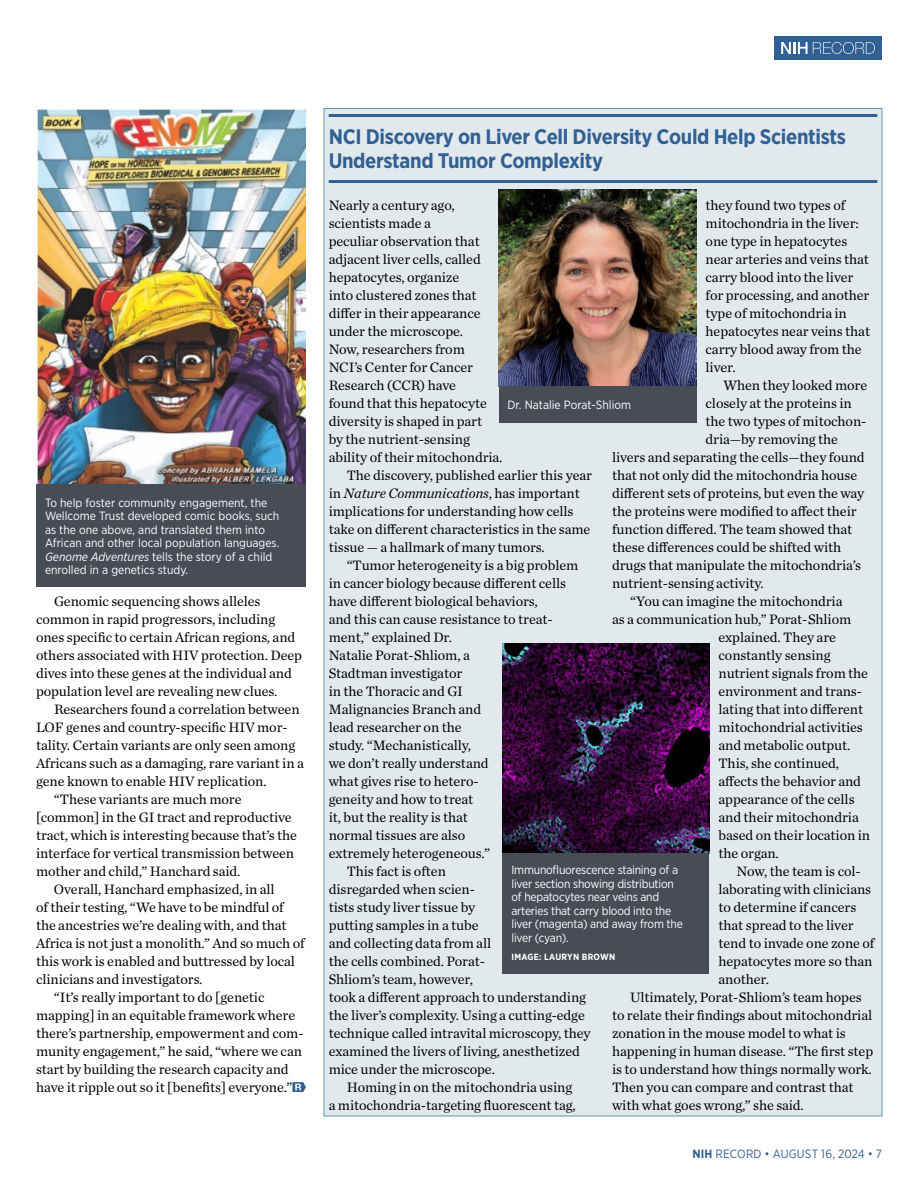
<style>
.page{position:relative;width:918px;height:1188px;background:#fff}
.page>*{position:absolute;margin:0;border:0;box-sizing:border-box;transform-origin:0 0}
.Head_1_Line_Rules_without_byline{font:700 21px/24px "Gotham Narrow";letter-spacing:-.015em;color:#316094}
.Body_1{font:14.25px/18px "Chronicle Text G1";letter-spacing:-.005em;color:#000}
.Body_1_paragraph_1{font:14.25px/18px "Chronicle Text G1";letter-spacing:-.005em;color:#000}
.Photo_caption_reverse{font:12px/13.5px "Gotham Narrow";letter-spacing:-.01em;color:#fff}
.t1{font:12px "Gotham Narrow";letter-spacing:.015em;color:#316094}
.Photo_credit_reverse{font:700 9px "Gotham Narrow";letter-spacing:.03em;color:#fff}
.s1{font-style:italic}
.s2{font-weight:700}
</style>
<div class="page">
<div style="left:774px;top:36px;width:108px;height:24px;background:#316094"></div>
<svg style="left:781px;top:42px;width:94px;height:12px"></svg>
<div style="left:324px;top:109px;width:558px;height:1007px;background:#e2e9ed"></div>
<hr style="left:329px;top:114px;width:548px;height:3px;background:#316094">
<hr style="left:329px;top:180px;width:548px;height:3px;background:#316094">
<img style="left:36px;top:108px;width:270px;height:376px">
<div style="left:36px;top:484px;width:270px;height:103px;background:#474c55"></div>
<svg style="left:292px;top:1082px;width:14px;height:10px"></svg>
<img style="left:499px;top:190px;width:198px;height:196px">
<img style="left:502px;top:644px;width:208px;height:209px">
<div style="left:499px;top:386px;width:198px;height:36px;background:#474c55"></div>
<div style="left:502px;top:853px;width:208px;height:121px;background:#474c55"></div>
<p class="Photo_caption_reverse" style="left:45px;top:495px;width:236px">To help foster community engagement, the Wellcome Trust developed comic books, such as the one above, and translated them into African and other local population languages.<br><span class="s1">Genome Adventures</span> tells the story of a child enrolled in a genetics study.</p>
<p class="Body_1" style="left:36px;top:591px;width:268px;text-indent:18px">Genomic sequencing shows alleles common in rapid progressors, including ones specific to certain African regions, and others associated with HIV protection. Deep dives into these genes at the individual and population level are revealing new clues.</p>
<p class="Body_1" style="left:36px;top:699px;width:269px;text-indent:18px">Researchers found a correlation between LOF genes and country-specific HIV mor&shy;tality. Certain variants are only seen among Africans such as a damaging, rare variant in a gene known to enable HIV replication.</p>
<p class="Body_1" style="left:36px;top:789px;width:263px;text-indent:18px">“These variants are much more [common] in the GI tract and reproductive tract, which is interesting because that’s the interface for vertical transmission between mother and child,” Hanchard said.</p>
<p class="Body_1" style="left:36px;top:879px;width:270px;text-indent:18px">Overall, Hanchard emphasized, in all<br>of their testing, “We have to be mindful of the ancestries we’re dealing with, and that Africa is not just a monolith.” And so much of this work is enabled and buttressed by local clinicians and investigators.</p>
<p class="Body_1" style="left:36px;top:987px;width:269px;text-indent:18px">“It’s really important to do [genetic mapping] in an equitable framework where there’s partnership, empowerment and com&shy;munity engagement,” he said, “where we can start by building the research capacity and have it ripple out so it [benefits] everyone.”</p>
<p class="Head_1_Line_Rules_without_byline" style="left:329px;top:124px;width:519px">NCI Discovery on Liver Cell Diversity Could Help Scientists<br>Understand Tumor Complexity</p>
<p class="Body_1_paragraph_1" style="left:329px;top:195px;width:175px">Nearly a century ago, scientists made a<br>peculiar observation that adjacent liver cells, called hepatocytes, organize<br>into clustered zones that differ in their appearance under the microscope.<br>Now, researchers from<br>NCI’s Center for Cancer<br>Research (CCR) have<br>found that this hepatocyte diversity is shaped in part<br>by the nutrient-sensing ability of their mitochondria.</p>
<p class="Body_1" style="left:329px;top:465px;width:265px;text-indent:18px">The discovery, published earlier this year in <span class="s1">Nature Communications</span>, has important implications for understanding how cells take on different characteristics in the same tissue — a hallmark of many tumors.</p>
<p class="Body_1" style="left:329px;top:555px;width:251px;text-indent:18px">“Tumor heterogeneity is a big problem in cancer biology because different cells have different biological behaviors,<br>and this can cause resistance to treat&shy;ment,” explained Dr.<br>Natalie Porat-Shliom, a<br>Stadtman investigator<br>in the Thoracic and GI<br>Malignancies Branch and<br>lead researcher on the<br>study. “Mechanistically,<br>we don’t really understand<br>what gives rise to hetero-<br>geneity and how to treat<br>it, but the reality is that<br>normal tissues are also<br>extremely heterogeneous.”</p>
<p class="Body_1" style="left:329px;top:861px;width:264px;text-indent:18px">This fact is often<br>disregarded when scien-<br>tists study liver tissue by<br>putting samples in a tube<br>and collecting data from all<br>the cells combined. Porat-<br>Shliom’s team, however,<br>took a different approach to understanding the liver’s complexity. Using a cutting-edge technique called intravital microscopy, they examined the livers of living, anesthetized mice under the microscope.</p>
<p class="Body_1" style="left:329px;top:1077px;width:249px;text-align:right">Homing in on the mitochondria using<br>a mitochondria-targeting fluorescent tag,</p>
<p class="Body_1" style="left:706px;top:195px;width:166px">they found two types of mitochondria in the liver: one type in hepatocytes near arteries and veins that carry blood into the liver for processing, and another type of mitochondria in hepatocytes near veins that carry blood away from the liver.</p>
<p class="Body_1" style="left:724px;top:375px;width:145px">When they looked more</p>
<p class="Body_1" style="left:706px;top:393px;width:148px">closely at the proteins in</p>
<p class="Body_1" style="left:706px;top:411px;width:162px">the two types of mitochon-</p>
<p class="Body_1" style="left:706px;top:429px;width:134px">dria—by removing the</p>
<p class="Body_1" style="left:612px;top:447px;width:254px">livers and separating the cells—they found</p>
<p class="Body_1" style="left:612px;top:465px;width:247px">that not only did the mitochondria house</p>
<p class="Body_1" style="left:612px;top:483px;width:254px">different sets of proteins, but even the way</p>
<p class="Body_1" style="left:612px;top:501px;width:246px">the proteins were modified to affect their</p>
<p class="Body_1" style="left:612px;top:519px;width:242px">function differed. The team showed that</p>
<p class="Body_1" style="left:612px;top:537px;width:231px">these differences could be shifted with</p>
<p class="Body_1" style="left:612px;top:555px;width:251px">drugs that manipulate the mitochondria’s</p>
<p class="Body_1" style="left:612px;top:573px;width:153px">nutrient-sensing activity.</p>
<p class="Body_1" style="left:630px;top:591px;width:214px">“You can imagine the mitochondria</p>
<p class="Body_1" style="left:612px;top:609px;width:241px">as a communication hub,” Porat-Shliom</p>
<p class="Body_1" style="left:719px;top:627px;width:119px">explained. They are</p>
<p class="Body_1" style="left:719px;top:645px;width:114px">constantly sensing</p>
<p class="Body_1" style="left:719px;top:663px;width:151px">nutrient signals from the</p>
<p class="Body_1" style="left:719px;top:681px;width:145px">environment and trans-</p>
<p class="Body_1" style="left:719px;top:699px;width:146px">lating that into different</p>
<p class="Body_1" style="left:719px;top:717px;width:146px">mitochondrial activities</p>
<p class="Body_1" style="left:719px;top:735px;width:134px">and metabolic output.</p>
<p class="Body_1" style="left:719px;top:753px;width:122px">This, she continued,</p>
<p class="Body_1" style="left:719px;top:771px;width:144px">affects the behavior and</p>
<p class="Body_1" style="left:719px;top:789px;width:138px">appearance of the cells</p>
<p class="Body_1" style="left:719px;top:807px;width:142px">and their mitochondria</p>
<p class="Body_1" style="left:719px;top:825px;width:153px">based on their location in</p>
<p class="Body_1" style="left:719px;top:843px;width:62px">the organ.</p>
<p class="Body_1" style="left:719px;top:861px;width:158px;text-indent:18px">Now, the team is col&shy;laborating with clinicians to determine if cancers that spread to the liver tend to invade one zone of hepatocytes more so than another.</p>
<p class="Body_1" style="left:612px;top:987px;width:263px;text-indent:18px">Ultimately, Porat-Shliom’s team hopes to relate their findings about mitochondrial zonation in the mouse model to what is happening in human disease. “The first step is to understand how things normally work.<br>Then you can compare and contrast that with what goes wrong,” she said.</p>
<p class="Photo_caption_reverse" style="left:508px;top:398px;width:125px">Dr. Natalie Porat-Shliom</p>
<p class="Photo_caption_reverse" style="left:512px;top:863px;width:173px">Immunofluorescence staining of a liver section showing distribution of hepatocytes near veins and arteries that carry blood into the liver (magenta) and away from the liver (cyan).</p>
<p class="Photo_credit_reverse" style="left:512px;top:951px;width:105px">IMAGE: LAURYN BROWN</p>
<p class="t1" style="left:692px;top:1146px;width:191px"><span class="s2">NIH</span> RECORD • AUGUST 16, 2024 • 7</p>
</div>
